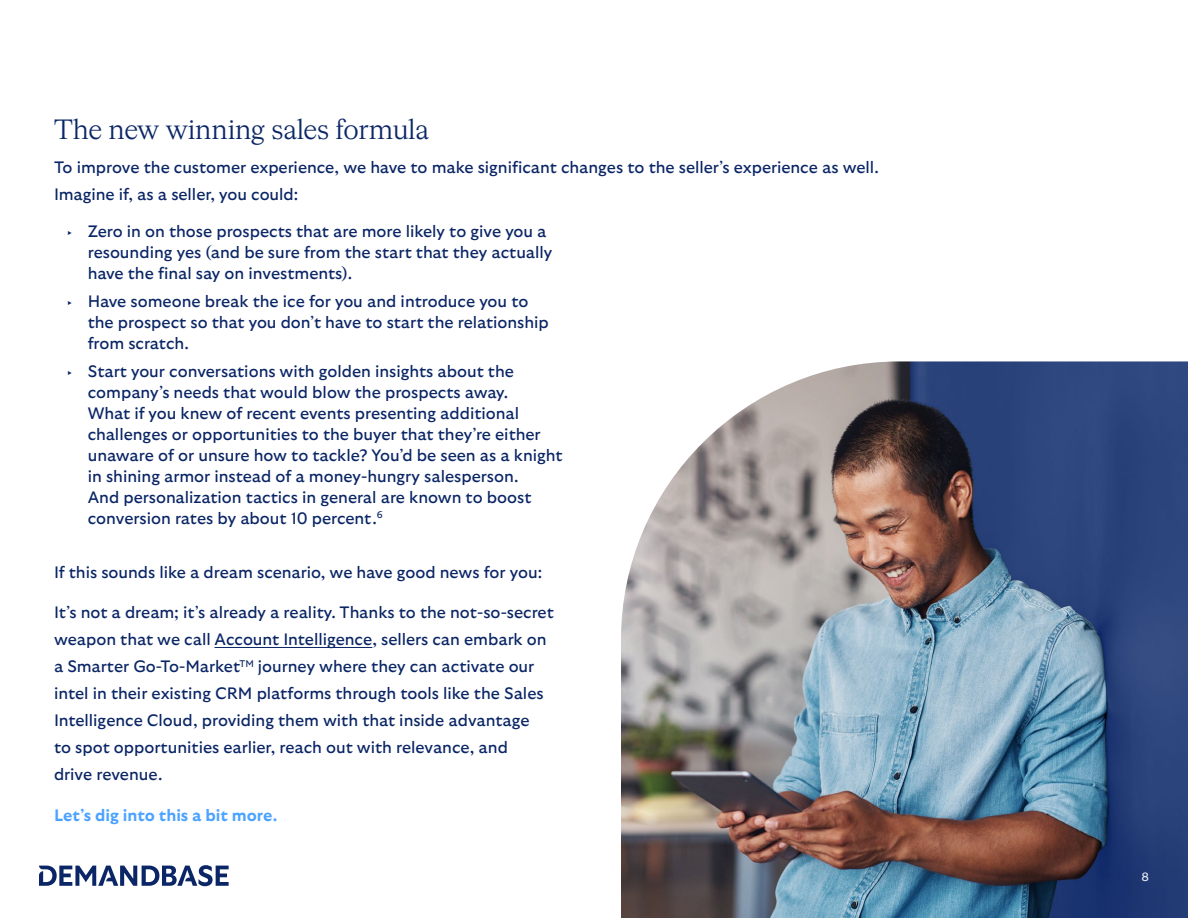
<style>
.page{position:relative;width:1188px;height:918px;background:#fff}
.page>*{position:absolute;margin:0;border:0;box-sizing:border-box;transform-origin:0 0}
.Subheading{font:27px "HW Cigars";letter-spacing:-.01em;color:#0b2666}
.Body_Copy_Style{font:16.5px/21px "GT Ultra";color:#0b2666}
.Body_Copy_Style-2{font:700 16.5px "GT Ultra";color:#4ca3ff}
.t1{font:12px "GT Ultra";color:#e2e9f2}
.s1{font-family:"HW Cigars"}
</style>
<div class="page">
<svg style="left:39px;top:865px;width:190px;height:21px"></svg>
<hr style="left:215px;top:647px;width:157px;height:1px;background:#0b2666">
<img style="left:621px;top:361px;width:567px;height:557px">
<p class="Subheading" style="left:54px;top:111px;width:377px">The new winning sales formula</p>
<p class="Body_Copy_Style" style="left:54px;top:154px;width:826px;line-height:27px">To improve the customer experience, we have to make significant changes to the seller’s experience as well.<br>Imagine if, as a seller, you could:</p>
<p class="Body_Copy_Style" style="left:88px;top:221px;width:466px;text-indent:-20px"><span class="s1">‣</span> Zero in on those prospects that are more likely to give you a resounding yes (and be sure from the start that they actually have the final say on investments).</p>
<p class="Body_Copy_Style" style="left:88px;top:291px;width:463px;text-indent:-20px"><span class="s1">‣</span> Have someone break the ice for you and introduce you to the prospect so that you don’t have to start the relationship from scratch.</p>
<p class="Body_Copy_Style" style="left:88px;top:361px;width:476px;text-indent:-20px"><span class="s1">‣</span> Start your conversations with golden insights about the company’s needs that would blow the prospects away.<br>What if you knew of recent events presenting additional challenges or opportunities to the buyer that they’re either unaware of or unsure how to tackle? You’d be seen as a knight in shining armor instead of a money-hungry salesperson.<br>And personalization tactics in general are known to boost conversion rates by about 10 percent.<sup>6</sup></p>
<p class="Body_Copy_Style" style="left:54px;top:562px;width:490px">If this sounds like a dream scenario, we have good news for you:</p>
<p class="Body_Copy_Style" style="left:54px;top:599px;width:501px;line-height:27px">It’s not a dream; it’s already a reality. Thanks to the not-so-secret weapon that we call Account Intelligence, sellers can embark on a Smarter Go-To-Market<sup>TM</sup> journey where they can activate our intel in their existing CRM platforms through tools like the Sales Intelligence Cloud, providing them with that inside advantage<br>to spot opportunities earlier, reach out with relevance, and<br>drive revenue.</p>
<p class="Body_Copy_Style-2" style="left:54px;top:806px;width:225px">Let’s dig into this a bit more.</p>
<p class="t1" style="left:1141px;top:870px;width:9px">8</p>
</div>
